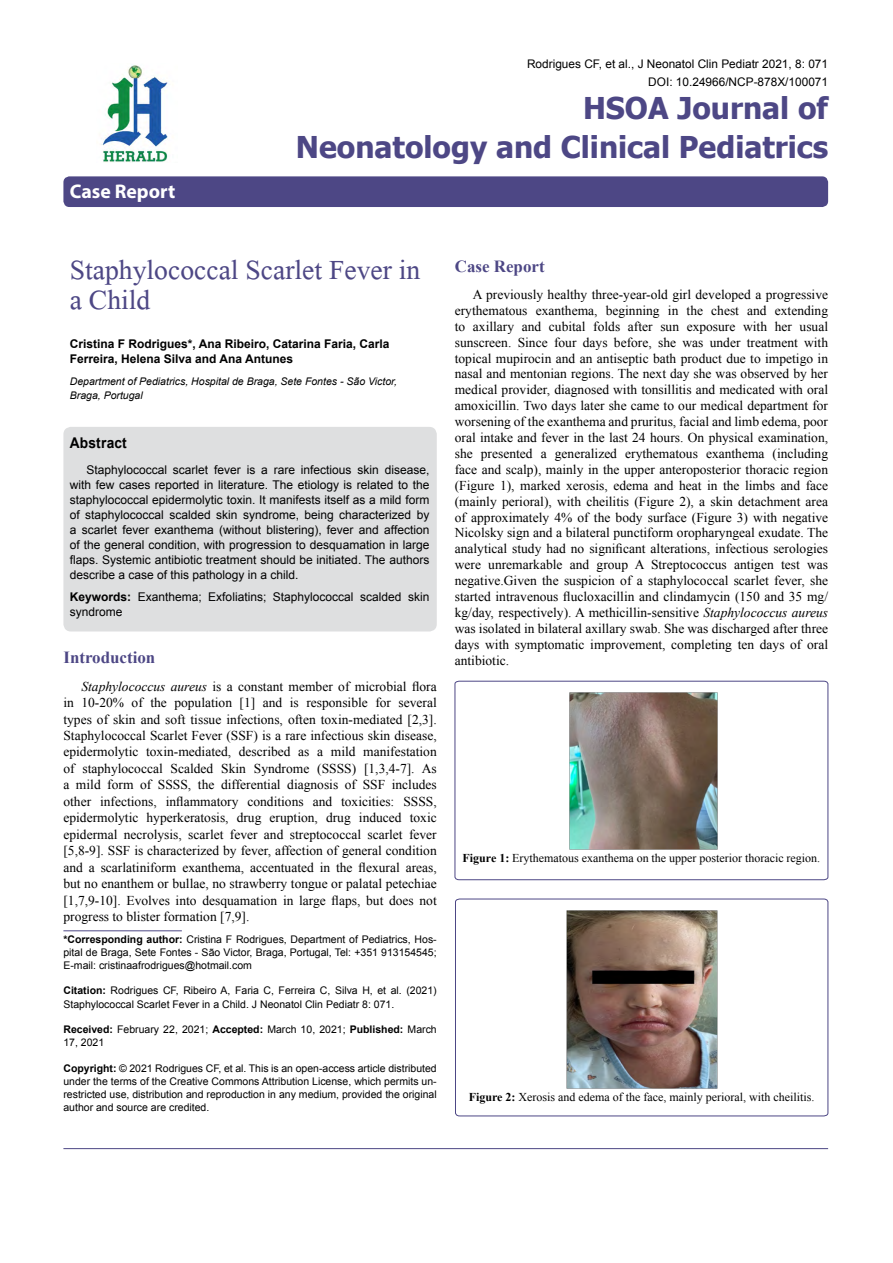
<style>
.page{position:relative;width:893px;height:1263px;background:#fff}
.page>*{position:absolute;margin:0;border:0;box-sizing:border-box;transform-origin:0 0}
.t1{font:41.25px/30px "Microsoft Himalaya";color:#4d4785}
.t2{font:700 30px/39px "Tahoma";color:#4d4785;text-align:right}
.t3{font:700 19.8px "Myriad Hebrew";color:#fff}
.t4{font:700 16.95px "Times New Roman";color:#4d4785}
.t5{font:700 14.85px "Arial";letter-spacing:.015em;color:#000;scale:.93 1}
.t6{font:13.5px/15.9px "Times New Roman";color:#000;text-align:justify}
.t7{font:12px/15px "Arial";color:#000;text-align:justify}
.t8{font:12px "Times New Roman";color:#000}
.t9{font:700 12px/15px "Arial";color:#000}
.t10{font:11.85px/18px "Arial";color:#000;text-align:right}
.t11{font:10.5px/13.2px "Arial";color:#000;text-align:justify}
.t12{font:italic 10.5px/13.5px "Arial";color:#000}
.s1{font-weight:700}
.s2{font-style:italic}
</style>
<div class="page">
<div style="left:63px;top:176px;width:765px;height:31px;background:#4d4785;border-radius:6px"></div>
<hr style="left:63px;top:930px;width:119px;height:1px;background:#4d4785">
<img style="left:101px;top:65px;width:67px;height:98px">
<hr style="left:63px;top:1148px;width:765px;height:1px;background:#4d4785">
<div style="left:63px;top:427px;width:374px;height:204px;background:#dedfe0;border-radius:8px"></div>
<svg style="left:455px;top:681px;width:373px;height:199px"></svg>
<svg style="left:455px;top:899px;width:373px;height:217px"></svg>
<img style="left:570px;top:693px;width:148px;height:156px">
<img style="left:566px;top:911px;width:152px;height:177px">
<h3 class="t3" style="left:70px;top:180px;width:107px">Case Report</h3>
<p class="t10" style="left:527px;top:55px;width:303px">Rodrigues CF, et al., J Neonatol Clin Pediatr 2021, 8: 071<br>DOI: 10.24966/NCP-878X/100071</p>
<h2 class="t2" style="left:296px;top:86px;width:534px">HSOA Journal of<br>Neonatology and Clinical Pediatrics</h2>
<h1 class="t1" style="left:70px;top:249px;width:352px">Staphylococcal Scarlet Fever in a Child</h1>
<p class="t9" style="left:70px;top:336px;width:321px">Cristina F Rodrigues*, Ana Ribeiro, Catarina Faria, Carla<br>Ferreira, Helena Silva and Ana Antunes</p>
<p class="t12" style="left:70px;top:375px;width:329px">Department of Pediatrics, Hospital de Braga, Sete Fontes - São Victor,<br>Braga, Portugal</p>
<p class="t5" style="left:70px;top:433px;width:63px">Abstract</p>
<p class="t7" style="left:70px;top:462px;width:361px;text-indent:16px">Staphylococcal scarlet fever is a rare infectious skin disease, with few cases reported in literature. The etiology is related to the staphylococcal epidermolytic toxin. It manifests itself as a mild form of staphylococcal scalded skin syndrome, being characterized by a scarlet fever exanthema (without blistering), fever and affection of the general condition, with progression to desquamation in large flaps. Systemic antibiotic treatment should be initiated. The authors describe a case of this pathology in a child.</p>
<p class="t7" style="left:70px;top:589px;width:361px"><span class="s1">Keywords:</span> Exanthema; Exfoliatins; Staphylococcal scalded skin syndrome</p>
<p class="t4" style="left:63px;top:646px;width:93px">Introduction</p>
<p class="t6" style="left:63px;top:677px;width:375px;line-height:16.5px;text-indent:18px"><span class="s2">Staphylococcus aureus</span> is a constant member of microbial flora in 10-20% of the population [1] and is responsible for several types of skin and soft tissue infections, often toxin-mediated [2,3].<br>Staphylococcal Scarlet Fever (SSF) is a rare infectious skin disease, epidermolytic toxin-mediated, described as a mild manifestation of staphylococcal Scalded Skin Syndrome (SSSS) [1,3,4-7]. As a mild form of SSSS, the differential diagnosis of SSF includes other infections, inflammatory conditions and toxicities: SSSS, epidermolytic hyperkeratosis, drug eruption, drug induced toxic epidermal necrolysis, scarlet fever and streptococcal scarlet fever [5,8-9]. SSF is characterized by fever, affection of general condition and a scarlatiniform exanthema, accentuated in the flexural areas, but no enanthem or bullae, no strawberry tongue or palatal petechiae [1,7,9-10]. Evolves into desquamation in large flaps, but does not progress to blister formation [7,9].</p>
<p class="t11" style="left:63px;top:932px;width:375px"><span class="s1">*Corresponding author:</span> Cristina F Rodrigues, Department of Pediatrics, Hos&shy;pital de Braga, Sete Fontes - São Victor, Braga, Portugal, Tel: +351 913154545; E-mail: cristinaafrodrigues@hotmail.com</p>
<p class="t11" style="left:63px;top:984px;width:375px"><span class="s1">Citation:</span> Rodrigues CF, Ribeiro A, Faria C, Ferreira C, Silva H, et al. (2021)<br>Staphylococcal Scarlet Fever in a Child. J Neonatol Clin Pediatr 8: 071.</p>
<p class="t11" style="left:63px;top:1023px;width:375px"><span class="s1">Received:</span> February 22, 2021; <span class="s1">Accepted:</span> March 10, 2021; <span class="s1">Published:</span> March<br>17, 2021</p>
<p class="t11" style="left:63px;top:1062px;width:375px"><span class="s1">Copyright:</span> © 2021 Rodrigues CF, et al. This is an open-access article distributed under the terms of the Creative Commons Attribution License, which permits un&shy;restricted use, distribution and reproduction in any medium, provided the original author and source are credited.</p>
<p class="t4" style="left:455px;top:254px;width:91px">Case Report</p>
<p class="t6" style="left:455px;top:286px;width:375px;text-indent:18px">A previously healthy three-year-old girl developed a progressive erythematous exanthema, beginning in the chest and extending to axillary and cubital folds after sun exposure with her usual sunscreen. Since four days before, she was under treatment with topical mupirocin and an antiseptic bath product due to impetigo in nasal and mentonian regions. The next day she was observed by her medical provider, diagnosed with tonsillitis and medicated with oral amoxicillin. Two days later she came to our medical department for worsening of the exanthema and pruritus, facial and limb edema, poor oral intake and fever in the last 24 hours. On physical examination, she presented a generalized erythematous exanthema (including face and scalp), mainly in the upper anteroposterior thoracic region (Figure 1), marked xerosis, edema and heat in the limbs and face (mainly perioral), with cheilitis (Figure 2), a skin detachment area of approximately 4% of the body surface (Figure 3) with negative Nicolsky sign and a bilateral punctiform oropharyngeal exudate. The analytical study had no significant alterations, infectious serologies were unremarkable and group A Streptococcus antigen test was negative.Given the suspicion of a staphylococcal scarlet fever, she started intravenous flucloxacillin and clindamycin (150 and 35 mg/ kg/day, respectively). A methicillin-sensitive <span class="s2">Staphylococcus aureus </span>was isolated in bilateral axillary swab. She was discharged after three days with symptomatic improvement, completing ten days of oral antibiotic.</p>
<p class="t8" style="left:463px;top:850px;width:359px"><span class="s1">Figure 1:</span> Erythematous exanthema on the upper posterior thoracic region.</p>
<p class="t8" style="left:469px;top:1088px;width:347px"><span class="s1">Figure 2:</span> Xerosis and edema of the face, mainly perioral, with cheilitis.</p>
</div>
